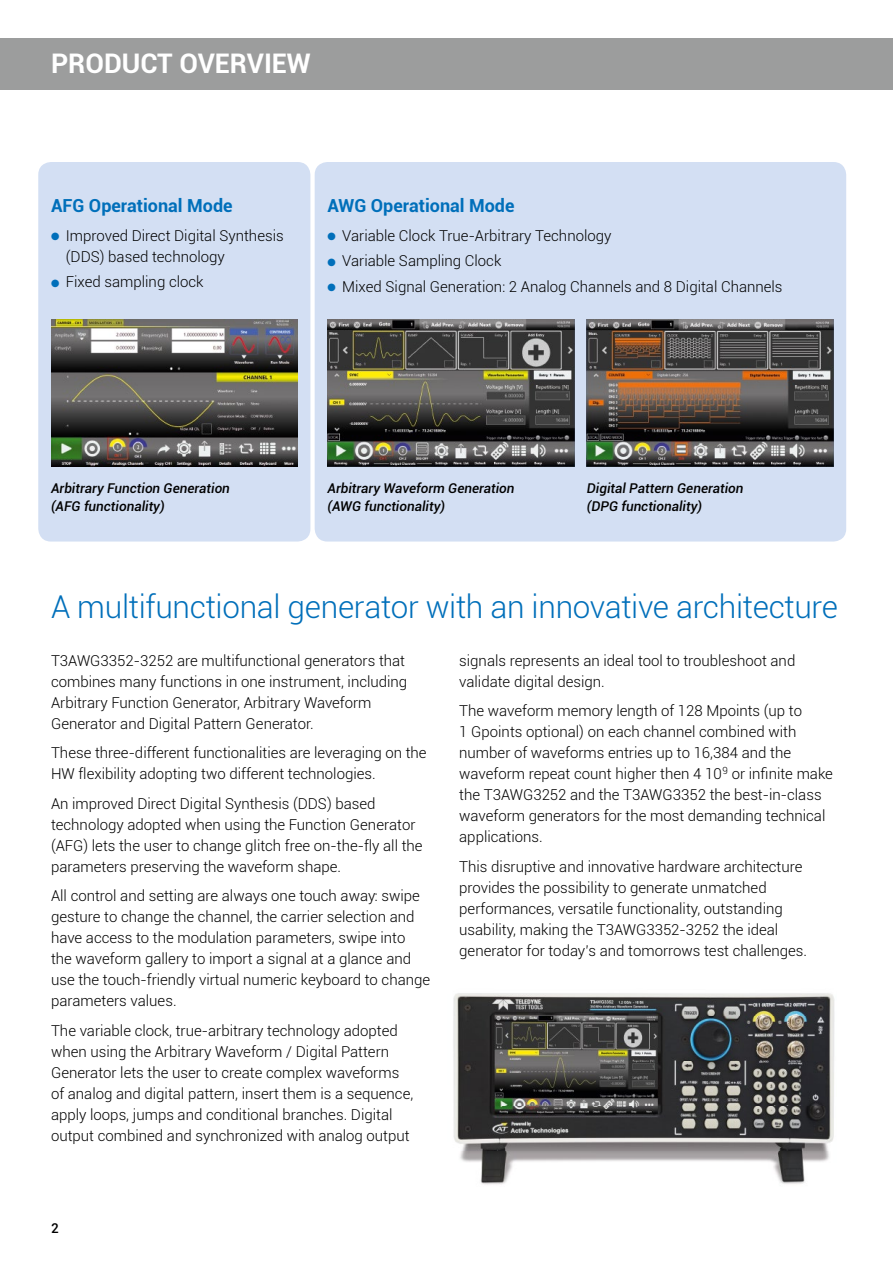
<style>
.page{position:relative;width:893px;height:1263px;background:#fff}
.page>*{position:absolute;margin:0;border:0;box-sizing:border-box;transform-origin:0 0}
.t1{font:300 31.5px "Roboto";letter-spacing:-.01em;color:#006fba}
.t2{font:700 27px "Roboto";color:#fff}
.t3{font:700 18px "Roboto";color:#006fba}
.t4{font:300 15px/21px "Roboto";color:#000}
.t5{font:italic 500 13.5px/18px "Roboto";color:#000}
.t6{font:500 13.5px "Roboto";color:#000}
.s1{color:#006fba}
</style>
<div class="page">
<div style="left:315px;top:162px;width:531px;height:379px;background:#d3dff3;border-radius:13px"></div>
<div style="left:0;top:38px;width:893px;height:51px;background:#9c9d9d"></div>
<div style="left:38px;top:162px;width:272px;height:379px;background:#d3dff3;border-radius:13px"></div>
<img style="left:51px;top:320px;width:247px;height:146px">
<img style="left:327px;top:320px;width:247px;height:146px">
<img style="left:587px;top:320px;width:246px;height:146px">
<img style="left:453px;top:993px;width:382px;height:192px">
<h2 class="t2" style="left:51px;top:45px;width:261px">PRODUCT OVERVIEW</h2>
<p class="t3" style="left:51px;top:192px;width:183px">AFG Operational Mode</p>
<p class="t4" style="left:66px;top:225px;width:219px;text-indent:-15px"><span class="s1">●</span> Improved Direct Digital Synthesis (DDS) based technology</p>
<p class="t4" style="left:51px;top:271px;width:154px"><span class="s1">●</span> Fixed sampling clock</p>
<p class="t3" style="left:327px;top:192px;width:189px">AWG Operational Mode</p>
<p class="t4" style="left:327px;top:225px;width:286px"><span class="s1">●</span> Variable Clock True-Arbitrary Technology</p>
<p class="t4" style="left:327px;top:250px;width:175px"><span class="s1">●</span> Variable Sampling Clock</p>
<p class="t4" style="left:327px;top:275px;width:457px"><span class="s1">●</span> Mixed Signal Generation: 2 Analog Channels and 8 Digital Channels</p>
<p class="t5" style="left:51px;top:479px;width:180px">Arbitrary Function Generation (AFG functionality)</p>
<p class="t5" style="left:327px;top:479px;width:189px">Arbitrary Waveform Generation (AWG functionality)</p>
<p class="t5" style="left:587px;top:479px;width:158px">Digital Pattern Generation (DPG functionality)</p>
<h1 class="t1" style="left:51px;top:585px;width:788px">A multifunctional generator with an innovative architecture</h1>
<p class="t4" style="left:51px;top:649px;width:358px">T3AWG3352-3252 are multifunctional generators that combines many functions in one instrument, including Arbitrary Function Generator, Arbitrary Waveform Generator and Digital Pattern Generator.</p>
<p class="t4" style="left:51px;top:742px;width:377px">These three-different functionalities are leveraging on the<br>HW flexibility adopting two different technologies.</p>
<p class="t4" style="left:51px;top:792px;width:373px">An improved Direct Digital Synthesis (DDS) based technology adopted when using the Function Generator (AFG) lets the user to change glitch free on-the-fly all the parameters preserving the waveform shape.</p>
<p class="t4" style="left:51px;top:885px;width:381px">All control and setting are always one touch away: swipe gesture to change the channel, the carrier selection and have access to the modulation parameters, swipe into<br>the waveform gallery to import a signal at a glance and use the touch-friendly virtual numeric keyboard to change parameters values.</p>
<p class="t4" style="left:51px;top:1019px;width:364px">The variable clock, true-arbitrary technology adopted when using the Arbitrary Waveform / Digital Pattern Generator lets the user to create complex waveforms of analog and digital pattern, insert them is a sequence, apply loops, jumps and conditional branches. Digital output combined and synchronized with analog output</p>
<p class="t4" style="left:459px;top:649px;width:338px">signals represents an ideal tool to troubleshoot and validate digital design.</p>
<p class="t4" style="left:459px;top:700px;width:375px">The waveform memory length of 128 Mpoints (up to<br>1 Gpoints optional) on each channel combined with number of waveforms entries up to 16,384 and the waveform repeat count higher then 4 10<sup>9</sup> or infinite make the T3AWG3252 and the T3AWG3352 the best-in-class waveform generators for the most demanding technical applications.</p>
<p class="t4" style="left:459px;top:855px;width:349px">This disruptive and innovative hardware architecture provides the possibility to generate unmatched performances, versatile functionality, outstanding usability, making the T3AWG3352-3252 the ideal generator for today’s and tomorrows test challenges.</p>
<p class="t6" style="left:51px;top:1219px;width:9px">2</p>
</div>
